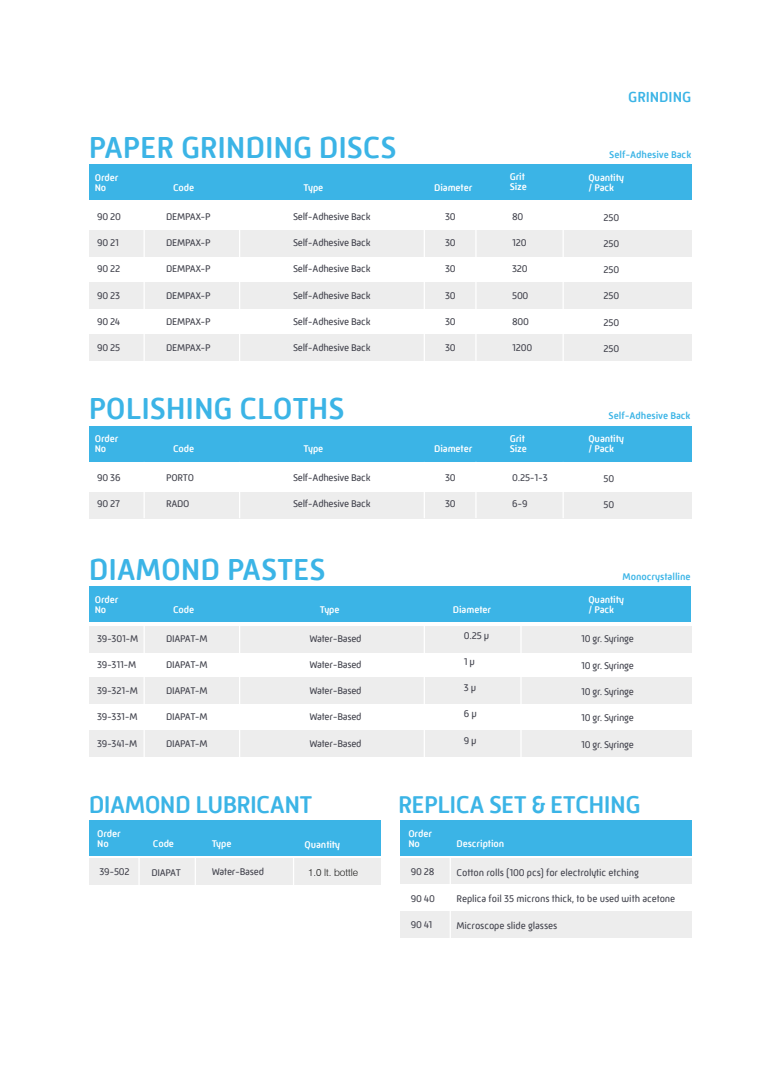
<style>
.page{position:relative;width:780px;height:1088px;background:#fff}
.page>*{position:absolute;margin:0;border:0;box-sizing:border-box;transform-origin:0 0}
.t1{font:500 31.25px "Mic 32 New Rounded W00";letter-spacing:-.005em;color:#3bb4e6}
.t2{font:500 25px "Mic 32 New Rounded W00";letter-spacing:-.025em;color:#3bb4e6}
.t3{font:500 15px "Mic 32 New Rounded W00";letter-spacing:-.005em;color:#3bb4e6}
.t4{font:300 10.12px "Swiss 721 BT";letter-spacing:-.005em;color:#1d1d1b}
.t5{font:10px "Mic 32 New Rounded W00";letter-spacing:-.025em;color:#43444e}
.t6{font:500 10px/10px "Mic 32 New Rounded W00";letter-spacing:-.01em;color:#fff}
.t7{font:500 10px "Mic 32 New Rounded W00";letter-spacing:-.005em;color:#3bb4e6}
</style>
<div class="page">
<div style="left:89px;top:231px;width:602px;height:26px;background:#ededed"></div>
<div style="left:89px;top:282px;width:602px;height:26px;background:#ededed"></div>
<div style="left:89px;top:335px;width:602px;height:26px;background:#ededed"></div>
<div style="left:89px;top:165px;width:602px;height:35px;background:#3bb4e6"></div>
<hr style="left:143px;top:201px;width:2px;height:160px;background:#fff">
<hr style="left:239px;top:201px;width:1px;height:160px;background:#fff">
<hr style="left:562px;top:201px;width:1px;height:160px;background:#fff">
<hr style="left:423px;top:201px;width:2px;height:160px;background:#fff">
<hr style="left:475px;top:201px;width:1px;height:160px;background:#fff">
<div style="left:89px;top:626px;width:602px;height:27px;background:#ededed"></div>
<div style="left:89px;top:677px;width:602px;height:27px;background:#ededed"></div>
<div style="left:89px;top:730px;width:602px;height:26px;background:#ededed"></div>
<div style="left:89px;top:586px;width:602px;height:36px;background:#3bb4e6"></div>
<hr style="left:143px;top:623px;width:2px;height:139px;background:#fff">
<hr style="left:239px;top:623px;width:1px;height:139px;background:#fff">
<hr style="left:423px;top:623px;width:2px;height:139px;background:#fff">
<hr style="left:520px;top:622px;width:1px;height:140px;background:#fff">
<div style="left:89px;top:492px;width:602px;height:26px;background:#ededed"></div>
<div style="left:89px;top:426px;width:602px;height:35px;background:#3bb4e6"></div>
<hr style="left:143px;top:462px;width:2px;height:56px;background:#fff">
<hr style="left:239px;top:462px;width:1px;height:56px;background:#fff">
<hr style="left:562px;top:462px;width:1px;height:56px;background:#fff">
<hr style="left:423px;top:462px;width:2px;height:56px;background:#fff">
<hr style="left:475px;top:462px;width:1px;height:56px;background:#fff">
<div style="left:89px;top:820px;width:291px;height:36px;background:#3bb4e6"></div>
<div style="left:89px;top:858px;width:291px;height:27px;background:#ededed"></div>
<hr style="left:138px;top:857px;width:2px;height:41px;background:#fff">
<hr style="left:195px;top:857px;width:1px;height:41px;background:#fff">
<hr style="left:293px;top:857px;width:1px;height:41px;background:#fff">
<div style="left:400px;top:820px;width:291px;height:36px;background:#3bb4e6"></div>
<div style="left:400px;top:858px;width:291px;height:27px;background:#ededed"></div>
<div style="left:400px;top:884px;width:291px;height:27px;background:#fff"></div>
<div style="left:400px;top:911px;width:291px;height:26px;background:#ededed"></div>
<hr style="left:449px;top:857px;width:2px;height:106px;background:#fff">
<h3 class="t3" style="left:628px;top:88px;width:64px">GRINDING</h3>
<h1 class="t1" style="left:89px;top:129px;width:309px">PAPER GRINDING DISCS</h1>
<p class="t6" style="left:95px;top:173px;width:25px">Order<br>No</p>
<p class="t5" style="left:97px;top:211px;width:25px">90 20</p>
<p class="t5" style="left:97px;top:237px;width:23px">90 21</p>
<p class="t5" style="left:97px;top:263px;width:25px">90 22</p>
<p class="t5" style="left:97px;top:289px;width:25px">90 23</p>
<p class="t5" style="left:97px;top:316px;width:25px">90 24</p>
<p class="t5" style="left:97px;top:342px;width:25px">90 25</p>
<p class="t7" style="left:609px;top:149px;width:83px">Self-Adhesive Back</p>
<p class="t6" style="left:509px;top:172px;width:19px">Grit<br>Size</p>
<p class="t6" style="left:588px;top:173px;width:37px">Quantity</p>
<p class="t6" style="left:173px;top:183px;width:23px">Code</p>
<p class="t6" style="left:303px;top:183px;width:21px">Type</p>
<p class="t6" style="left:434px;top:183px;width:40px">Diameter</p>
<p class="t6" style="left:588px;top:183px;width:27px">/ Pack</p>
<p class="t5" style="left:293px;top:211px;width:79px">Self-Adhesive Back</p>
<p class="t5" style="left:293px;top:237px;width:79px">Self-Adhesive Back</p>
<p class="t5" style="left:293px;top:263px;width:79px">Self-Adhesive Back</p>
<p class="t5" style="left:293px;top:289px;width:79px">Self-Adhesive Back</p>
<p class="t5" style="left:293px;top:316px;width:79px">Self-Adhesive Back</p>
<p class="t5" style="left:293px;top:342px;width:79px">Self-Adhesive Back</p>
<p class="t5" style="left:445px;top:211px;width:12px">30</p>
<p class="t5" style="left:445px;top:237px;width:12px">30</p>
<p class="t5" style="left:445px;top:263px;width:12px">30</p>
<p class="t5" style="left:445px;top:289px;width:12px">30</p>
<p class="t5" style="left:445px;top:316px;width:12px">30</p>
<p class="t5" style="left:445px;top:342px;width:12px">30</p>
<p class="t5" style="left:512px;top:211px;width:13px">80</p>
<p class="t5" style="left:512px;top:237px;width:16px">120</p>
<p class="t5" style="left:512px;top:263px;width:17px">320</p>
<p class="t5" style="left:512px;top:289px;width:18px">500</p>
<p class="t5" style="left:512px;top:316px;width:18px">800</p>
<p class="t5" style="left:512px;top:342px;width:22px">1200</p>
<p class="t5" style="left:166px;top:211px;width:46px">DEMPAX-P</p>
<p class="t5" style="left:166px;top:237px;width:46px">DEMPAX-P</p>
<p class="t5" style="left:166px;top:263px;width:46px">DEMPAX-P</p>
<p class="t5" style="left:166px;top:289px;width:46px">DEMPAX-P</p>
<p class="t5" style="left:166px;top:316px;width:46px">DEMPAX-P</p>
<p class="t5" style="left:166px;top:342px;width:46px">DEMPAX-P</p>
<p class="t5" style="left:603px;top:212px;width:17px">250</p>
<p class="t5" style="left:603px;top:238px;width:17px">250</p>
<p class="t5" style="left:603px;top:264px;width:17px">250</p>
<p class="t5" style="left:603px;top:290px;width:17px">250</p>
<p class="t5" style="left:603px;top:317px;width:17px">250</p>
<p class="t5" style="left:603px;top:343px;width:17px">250</p>
<h1 class="t1" style="left:89px;top:390px;width:257px">POLISHING CLOTHS</h1>
<p class="t6" style="left:95px;top:434px;width:25px">Order<br>No</p>
<p class="t5" style="left:97px;top:472px;width:25px">90 36</p>
<p class="t5" style="left:97px;top:498px;width:24px">90 27</p>
<p class="t7" style="left:608px;top:410px;width:83px">Self-Adhesive Back</p>
<p class="t6" style="left:509px;top:433px;width:19px">Grit<br>Size</p>
<p class="t6" style="left:588px;top:434px;width:37px">Quantity</p>
<p class="t6" style="left:173px;top:444px;width:23px">Code</p>
<p class="t6" style="left:303px;top:444px;width:21px">Type</p>
<p class="t6" style="left:434px;top:444px;width:40px">Diameter</p>
<p class="t6" style="left:588px;top:444px;width:27px">/ Pack</p>
<p class="t5" style="left:293px;top:472px;width:79px">Self-Adhesive Back</p>
<p class="t5" style="left:293px;top:498px;width:79px">Self-Adhesive Back</p>
<p class="t5" style="left:512px;top:472px;width:37px">0.25-1-3</p>
<p class="t5" style="left:512px;top:498px;width:17px">6-9</p>
<p class="t5" style="left:166px;top:472px;width:29px">PORTO</p>
<p class="t5" style="left:166px;top:498px;width:25px">RADO</p>
<p class="t5" style="left:445px;top:472px;width:12px">30</p>
<p class="t5" style="left:445px;top:498px;width:12px">30</p>
<p class="t5" style="left:603px;top:473px;width:12px">50</p>
<p class="t5" style="left:603px;top:499px;width:12px">50</p>
<h1 class="t1" style="left:89px;top:551px;width:238px">DIAMOND PASTES</h1>
<p class="t6" style="left:95px;top:594px;width:25px">Order<br>No</p>
<p class="t5" style="left:97px;top:632px;width:43px">39-301-M</p>
<p class="t5" style="left:97px;top:659px;width:41px">39-311-M</p>
<p class="t5" style="left:97px;top:685px;width:42px">39-321-M</p>
<p class="t5" style="left:97px;top:711px;width:42px">39-331-M</p>
<p class="t5" style="left:97px;top:737px;width:42px">39-341-M</p>
<p class="t7" style="left:622px;top:571px;width:70px">Monocrystalline</p>
<p class="t6" style="left:588px;top:594px;width:37px">Quantity</p>
<p class="t6" style="left:173px;top:604px;width:23px">Code</p>
<p class="t6" style="left:320px;top:604px;width:21px">Type</p>
<p class="t6" style="left:453px;top:604px;width:40px">Diameter</p>
<p class="t6" style="left:588px;top:604px;width:27px">/ Pack</p>
<p class="t5" style="left:464px;top:629px;width:27px">0.25 µ</p>
<p class="t5" style="left:464px;top:656px;width:13px">1 µ</p>
<p class="t5" style="left:464px;top:682px;width:14px">3 µ</p>
<p class="t5" style="left:464px;top:708px;width:14px">6 µ</p>
<p class="t5" style="left:464px;top:734px;width:14px">9 µ</p>
<p class="t5" style="left:309px;top:632px;width:54px">Water-Based</p>
<p class="t5" style="left:309px;top:659px;width:54px">Water-Based</p>
<p class="t5" style="left:309px;top:685px;width:54px">Water-Based</p>
<p class="t5" style="left:309px;top:711px;width:54px">Water-Based</p>
<p class="t5" style="left:309px;top:737px;width:54px">Water-Based</p>
<p class="t5" style="left:166px;top:632px;width:43px">DIAPAT-M</p>
<p class="t5" style="left:166px;top:659px;width:43px">DIAPAT-M</p>
<p class="t5" style="left:166px;top:685px;width:43px">DIAPAT-M</p>
<p class="t5" style="left:166px;top:711px;width:43px">DIAPAT-M</p>
<p class="t5" style="left:166px;top:737px;width:43px">DIAPAT-M</p>
<p class="t5" style="left:581px;top:633px;width:54px">10 gr. Syringe</p>
<p class="t5" style="left:581px;top:659px;width:54px">10 gr. Syringe</p>
<p class="t5" style="left:581px;top:686px;width:54px">10 gr. Syringe</p>
<p class="t5" style="left:581px;top:712px;width:54px">10 gr. Syringe</p>
<p class="t5" style="left:581px;top:738px;width:54px">10 gr. Syringe</p>
<h2 class="t2" style="left:89px;top:790px;width:225px">DIAMOND LUBRICANT</h2>
<p class="t6" style="left:97px;top:828px;width:25px">Order<br>No</p>
<p class="t5" style="left:100px;top:866px;width:32px">39-502</p>
<p class="t5" style="left:151px;top:867px;width:31px">DIAPAT</p>
<p class="t5" style="left:212px;top:866px;width:54px">Water-Based</p>
<p class="t4" style="left:308px;top:866px;width:52px">1.0 lt. bottle</p>
<p class="t6" style="left:153px;top:838px;width:23px">Code</p>
<p class="t6" style="left:212px;top:838px;width:21px">Type</p>
<p class="t6" style="left:304px;top:839px;width:37px">Quantity</p>
<h2 class="t2" style="left:398px;top:790px;width:244px">REPLICA SET &amp; ETCHING</h2>
<p class="t6" style="left:408px;top:828px;width:25px">Order<br>No</p>
<p class="t5" style="left:411px;top:866px;width:25px">90 28</p>
<p class="t5" style="left:411px;top:892px;width:26px">90 40</p>
<p class="t5" style="left:411px;top:919px;width:23px">90 41</p>
<p class="t6" style="left:456px;top:838px;width:49px">Description</p>
<p class="t5" style="left:456px;top:867px;width:184px">Cotton rolls (100 pcs) for electrolytic etching</p>
<p class="t5" style="left:456px;top:893px;width:220px">Replica foil 35 microns thick, to be used with acetone</p>
<p class="t5" style="left:456px;top:919px;width:102px">Microscope slide glasses</p>
</div>
